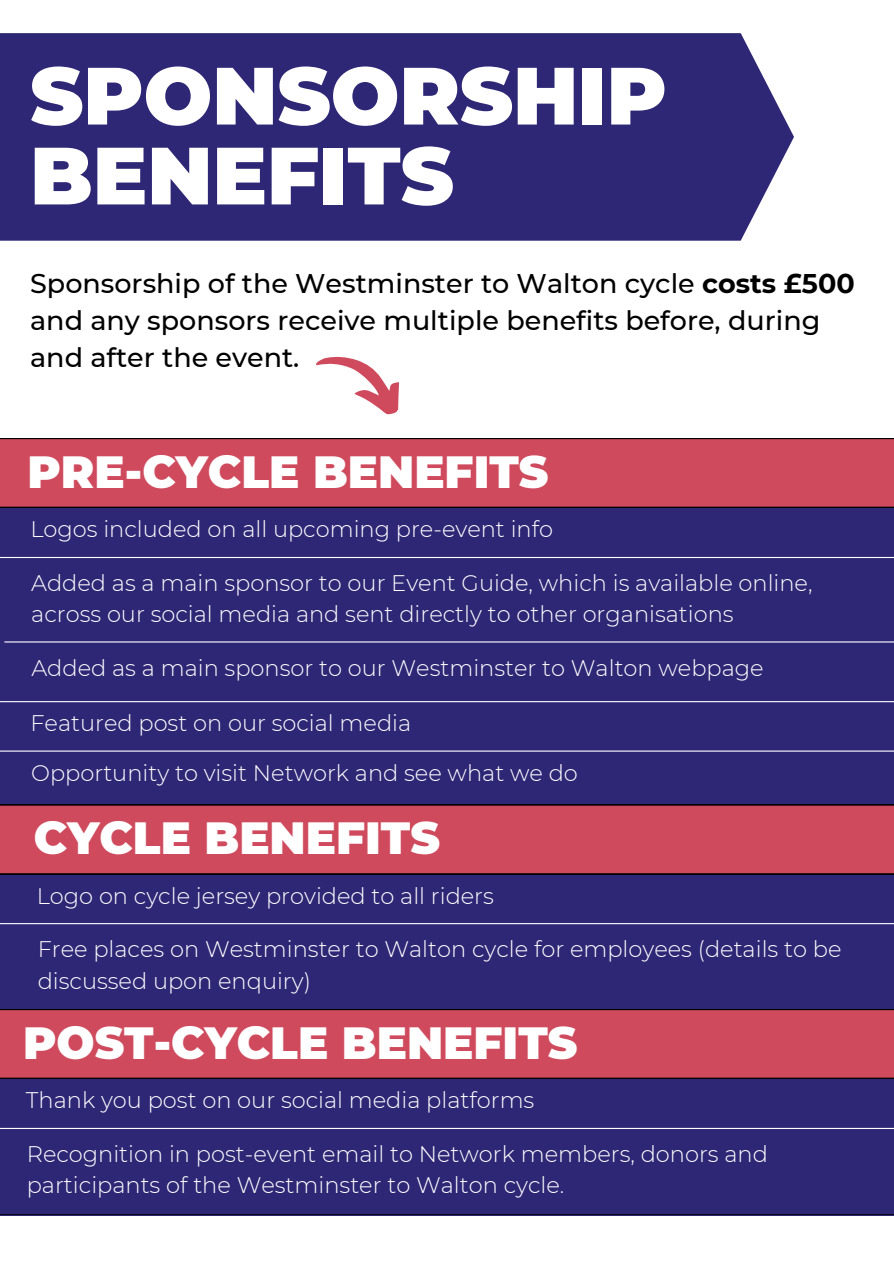
<style>
.page{position:relative;width:894px;height:1264px;background:#fff}
.page>*{position:absolute;margin:0;border:0;box-sizing:border-box;transform-origin:0 0}
.t1{font:900 81px/79.8px "Montserrat";color:#fff}
.t2{font:900 45px "Montserrat";color:#fff}
.t3{font:500 27px/37.2px "Montserrat";color:#000}
.t4{font:300 22.5px/31.5px "Montserrat";color:#fff}
.s1{font-weight:700}
</style>
<div class="page">
<div style="left:0;top:33px;width:793px;height:208px;background:#2e2776"></div>
<div style="left:0;top:508px;width:893px;height:296px;background:#2e2776"></div>
<div style="left:0;top:438px;width:893px;height:70px;background:#cf4a5d"></div>
<hr style="left:0;top:557px;width:893px;height:1px;background:#fff">
<hr style="left:4px;top:641px;width:889px;height:1px;background:#fff">
<hr style="left:0;top:701px;width:893px;height:1px;background:#fff">
<hr style="left:0;top:750px;width:893px;height:1px;background:#fff">
<div style="left:0;top:874px;width:893px;height:135px;background:#2e2776"></div>
<div style="left:0;top:804px;width:893px;height:70px;background:#cf4a5d"></div>
<hr style="left:0;top:923px;width:893px;height:1px;background:#fff">
<div style="left:0;top:1078px;width:893px;height:136px;background:#2e2776"></div>
<div style="left:0;top:1009px;width:893px;height:69px;background:#cf4a5d"></div>
<hr style="left:0;top:1127px;width:893px;height:1px;background:#fff">
<svg style="left:316px;top:356px;width:83px;height:59px"></svg>
<h1 class="t1" style="left:30px;top:56px;width:638px">SPONSORSHIP<br>BENEFITS</h1>
<h3 class="t3" style="left:30px;top:265px;width:825px">Sponsorship of the Westminster to Walton cycle <span class="s1">costs £500 </span>and any sponsors receive multiple benefits before, during and after the event.</h3>
<p class="t2" style="left:28px;top:444px;width:522px">PRE-CYCLE BENEFITS</p>
<h2 class="t4" style="left:30px;top:513px;width:524px">Logos included on all upcoming pre-event info</h2>
<p class="t4" style="left:31px;top:567px;width:782px">Added as a main sponsor to our Event Guide, which is available online, across our social media and sent directly to other organisations</p>
<p class="t4" style="left:31px;top:652px;width:733px">Added as a main sponsor to our Westminster to Walton webpage</p>
<p class="t4" style="left:30px;top:707px;width:382px">Featured post on our social media</p>
<p class="t4" style="left:31px;top:757px;width:548px">Opportunity to visit Network and see what we do</p>
<p class="t2" style="left:34px;top:810px;width:407px">CYCLE BENEFITS</p>
<h2 class="t4" style="left:37px;top:880px;width:458px">Logo on cycle jersey provided to all riders</h2>
<p class="t4" style="left:38px;top:933px;width:805px">Free places on Westminster to Walton cycle for employees (details to be discussed upon enquiry)</p>
<p class="t2" style="left:23px;top:1014px;width:555px">POST-CYCLE BENEFITS</p>
<h2 class="t4" style="left:26px;top:1084px;width:510px">Thank you post on our social media platforms</h2>
<p class="t4" style="left:27px;top:1137px;width:742px">Recognition in post-event email to Network members, donors and participants of the Westminster to Walton cycle.</p>
</div>
